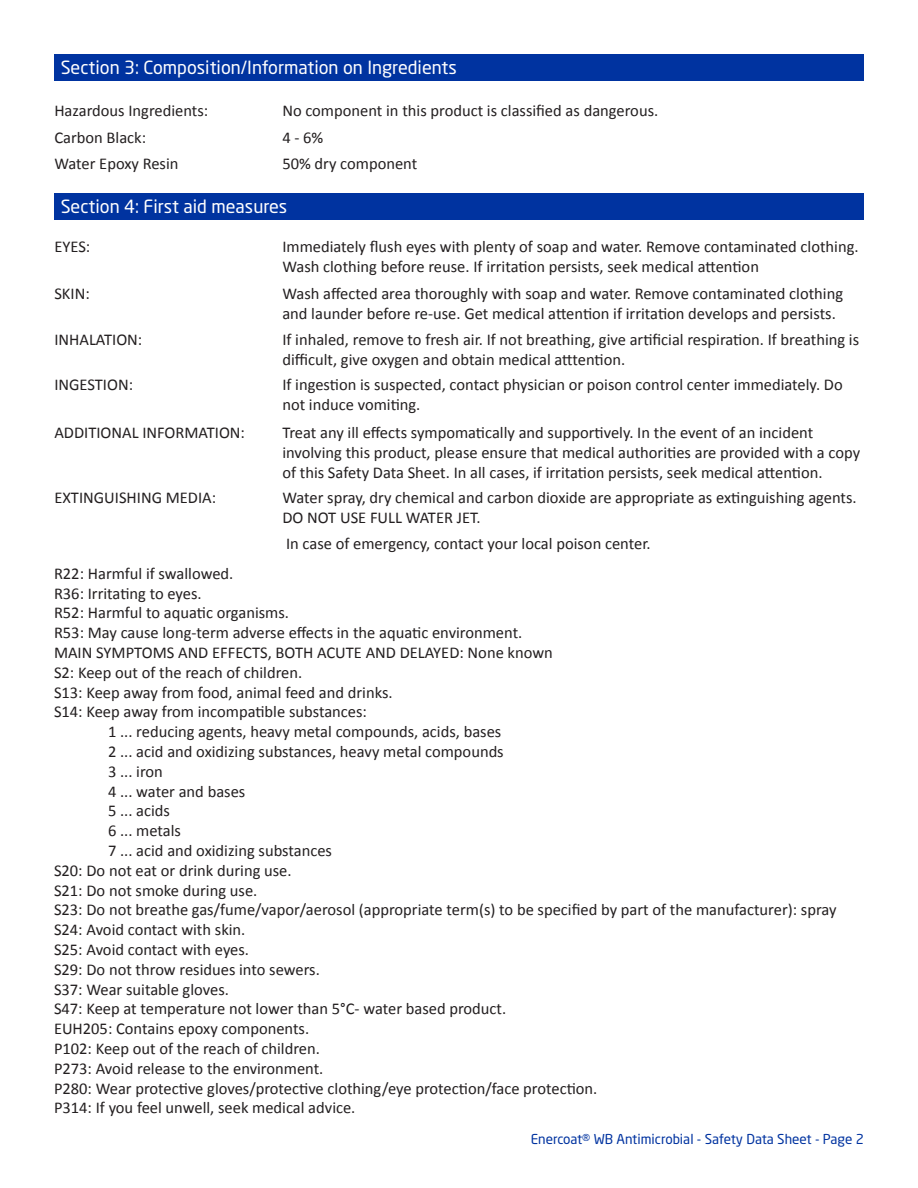
<style>
.page{position:relative;width:918px;height:1188px;background:#fff}
.page>*{position:absolute;margin:0;border:0;box-sizing:border-box;transform-origin:0 0}
.t1{font:18px "Neo Sans W1 G";color:#fff}
.t2{font:16.5px/19.8px "Calibri";color:#231f20}
.t3{font:13.5px "Neo Sans W1 G";color:#0033a0}
</style>
<div class="page">
<div style="left:55px;top:54px;width:809px;height:27px;background:#0033a0"></div>
<div style="left:55px;top:194px;width:809px;height:26px;background:#0033a0"></div>
<p class="t1" style="left:61px;top:56px;width:398px">Section 3: Composition/Information on Ingredients</p>
<p class="t2" style="left:54px;top:101px;width:156px">Hazardous Ingredients:</p>
<p class="t2" style="left:282px;top:101px;width:377px">No component in this product is classified as dangerous.</p>
<p class="t2" style="left:54px;top:127px;width:93px">Carbon Black:</p>
<p class="t2" style="left:282px;top:127px;width:43px">4 - 6%</p>
<p class="t2" style="left:54px;top:153px;width:126px">Water Epoxy Resin</p>
<p class="t2" style="left:282px;top:153px;width:136px">50% dry component</p>
<p class="t1" style="left:61px;top:196px;width:228px">Section 4: First aid measures</p>
<p class="t2" style="left:54px;top:237px;width:37px">EYES:</p>
<p class="t2" style="left:282px;top:237px;width:578px">Immediately flush eyes with plenty of soap and water. Remove contaminated clothing.<br>Wash clothing before reuse. If irritation persists, seek medical attention</p>
<p class="t2" style="left:54px;top:283px;width:37px">SKIN:</p>
<p class="t2" style="left:54px;top:330px;width:90px">INHALATION:</p>
<p class="t2" style="left:54px;top:375px;width:80px">INGESTION:</p>
<p class="t2" style="left:282px;top:283px;width:562px">Wash affected area thoroughly with soap and water. Remove contaminated clothing and launder before re-use. Get medical attention if irritation develops and persists.</p>
<p class="t2" style="left:282px;top:330px;width:578px">If inhaled, remove to fresh air. If not breathing, give artificial respiration. If breathing is difficult, give oxygen and obtain medical atttention.</p>
<p class="t2" style="left:282px;top:375px;width:562px">If ingestion is suspected, contact physician or poison control center immediately. Do not induce vomiting.</p>
<p class="t2" style="left:54px;top:423px;width:192px">ADDITIONAL INFORMATION:</p>
<p class="t2" style="left:282px;top:423px;width:579px">Treat any ill effects sympomatically and supportively. In the event of an incident involving this product, please ensure that medical authorities are provided with a copy of this Safety Data Sheet. In all cases, if irritation persists, seek medical attention.</p>
<p class="t2" style="left:54px;top:487px;width:163px">EXTINGUISHING MEDIA:</p>
<p class="t2" style="left:282px;top:487px;width:576px">Water spray, dry chemical and carbon dioxide are appropriate as extinguishing agents.<br>DO NOT USE FULL WATER JET.</p>
<p class="t2" style="left:286px;top:534px;width:366px">In case of emergency, contact your local poison center.</p>
<p class="t2" style="left:54px;top:563px;width:181px">R22: Harmful if swallowed.</p>
<p class="t2" style="left:54px;top:583px;width:149px">R36: Irritating to eyes.</p>
<p class="t2" style="left:54px;top:603px;width:237px">R52: Harmful to aquatic organisms.</p>
<p class="t2" style="left:54px;top:622px;width:470px">R53: May cause long-term adverse effects in the aquatic environment.</p>
<p class="t2" style="left:54px;top:642px;width:500px">MAIN SYMPTOMS AND EFFECTS, BOTH ACUTE AND DELAYED: None known</p>
<p class="t2" style="left:54px;top:662px;width:250px">S2: Keep out of the reach of children.</p>
<p class="t2" style="left:54px;top:682px;width:340px">S13: Keep away from food, animal feed and drinks.</p>
<p class="t2" style="left:54px;top:702px;width:314px">S14: Keep away from incompatible substances:</p>
<p class="t2" style="left:108px;top:721px;width:395px">1 ... reducing agents, heavy metal compounds, acids, bases</p>
<p class="t2" style="left:108px;top:741px;width:397px">2 ... acid and oxidizing substances, heavy metal compounds</p>
<p class="t2" style="left:108px;top:761px;width:56px">3 ... iron</p>
<p class="t2" style="left:108px;top:781px;width:139px">4 ... water and bases</p>
<p class="t2" style="left:108px;top:801px;width:64px">5 ... acids</p>
<p class="t2" style="left:108px;top:820px;width:75px">6 ... metals</p>
<p class="t2" style="left:108px;top:840px;width:226px">7 ... acid and oxidizing substances</p>
<p class="t2" style="left:54px;top:860px;width:239px">S20: Do not eat or drink during use.</p>
<p class="t2" style="left:54px;top:880px;width:205px">S21: Do not smoke during use.</p>
<p class="t2" style="left:54px;top:900px;width:784px">S23: Do not breathe gas/fume/vapor/aerosol (appropriate term(s) to be specified by part of the manufacturer): spray</p>
<p class="t2" style="left:54px;top:919px;width:193px">S24: Avoid contact with skin.</p>
<p class="t2" style="left:54px;top:939px;width:197px">S25: Avoid contact with eyes.</p>
<p class="t2" style="left:54px;top:959px;width:267px">S29: Do not throw residues into sewers.</p>
<p class="t2" style="left:54px;top:979px;width:176px">S37: Wear suitable gloves.</p>
<p class="t2" style="left:54px;top:999px;width:454px">S47: Keep at temperature not lower than 5°C- water based product.</p>
<p class="t2" style="left:54px;top:1018px;width:257px">EUH205: Contains epoxy components.</p>
<p class="t2" style="left:54px;top:1038px;width:268px">P102: Keep out of the reach of children.</p>
<p class="t2" style="left:54px;top:1058px;width:271px">P273: Avoid release to the environment.</p>
<p class="t2" style="left:54px;top:1078px;width:545px">P280: Wear protective gloves/protective clothing/eye protection/face protection.</p>
<p class="t2" style="left:54px;top:1098px;width:303px">P314: If you feel unwell, seek medical advice.</p>
<p class="t3" style="left:531px;top:1131px;width:335px">Enercoat® WB Antimicrobial - Safety Data Sheet - Page 2</p>
</div>
